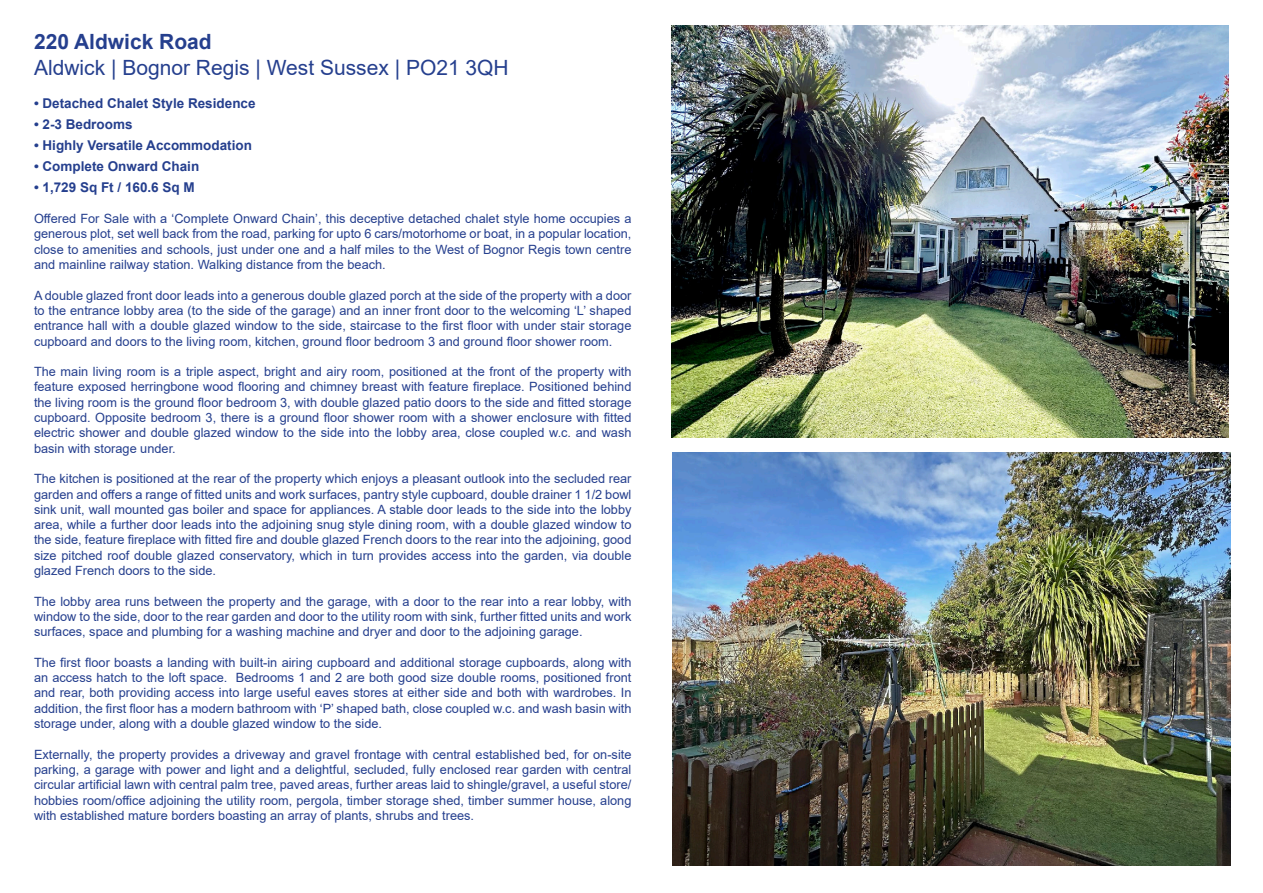
<style>
.page{position:relative;width:1263px;height:893px;background:#fff}
.page>*{position:absolute;margin:0;border:0;box-sizing:border-box;transform-origin:0 0}
.t1{font:21px "Arial";color:#253f8e}
.t2{font:700 21px "Arial";color:#253f8e}
.t3{font:700 13.5px "Arial";color:#253f8e}
.t4{font:12.75px/15.3px "Arial";color:#253f8e;text-align:justify}
</style>
<div class="page">
<img style="left:672px;top:26px;width:557px;height:412px">
<img style="left:673px;top:453px;width:557px;height:412px">
<h1 class="t2" style="left:34px;top:27px;width:179px">220 Aldwick Road</h1>
<h1 class="t1" style="left:34px;top:53px;width:476px">Aldwick | Bognor Regis | West Sussex | PO21 3QH</h1>
<p class="t3" style="left:34px;top:93px;width:223px">• Detached Chalet Style Residence</p>
<p class="t3" style="left:34px;top:114px;width:100px">• 2-3 Bedrooms</p>
<p class="t3" style="left:34px;top:135px;width:220px">• Highly Versatile Accommodation</p>
<p class="t3" style="left:34px;top:156px;width:167px">• Complete Onward Chain</p>
<p class="t3" style="left:34px;top:177px;width:162px">• 1,729 Sq Ft / 160.6 Sq M</p>
<p class="t4" style="left:34px;top:211px;width:599px">Offered For Sale with a ‘Complete Onward Chain’, this deceptive detached chalet style home occupies a generous plot, set well back from the road, parking for upto 6 cars/motorhome or boat, in a popular location, close to amenities and schools, just under one and a half miles to the West of Bognor Regis town centre and mainline railway station. Walking distance from the beach.</p>
<p class="t4" style="left:34px;top:287px;width:599px">A double glazed front door leads into a generous double glazed porch at the side of the property with a door to the entrance lobby area (to the side of the garage) and an inner front door to the welcoming ‘L’ shaped entrance hall with a double glazed window to the side, staircase to the first floor with under stair storage cupboard and doors to the living room, kitchen, ground floor bedroom 3 and ground floor shower room.</p>
<p class="t4" style="left:34px;top:364px;width:599px">The main living room is a triple aspect, bright and airy room, positioned at the front of the property with feature exposed herringbone wood flooring and chimney breast with feature fireplace. Positioned behind the living room is the ground floor bedroom 3, with double glazed patio doors to the side and fitted storage cupboard. Opposite bedroom 3, there is a ground floor shower room with a shower enclosure with fitted electric shower and double glazed window to the side into the lobby area, close coupled w.c. and wash basin with storage under.</p>
<p class="t4" style="left:34px;top:471px;width:599px">The kitchen is positioned at the rear of the property which enjoys a pleasant outlook into the secluded rear garden and offers a range of fitted units and work surfaces, pantry style cupboard, double drainer 1 1/2 bowl sink unit, wall mounted gas boiler and space for appliances. A stable door leads to the side into the lobby area, while a further door leads into the adjoining snug style dining room, with a double glazed window to the side, feature fireplace with fitted fire and double glazed French doors to the rear into the adjoining, good size pitched roof double glazed conservatory, which in turn provides access into the garden, via double glazed French doors to the side.</p>
<p class="t4" style="left:34px;top:593px;width:599px">The lobby area runs between the property and the garage, with a door to the rear into a rear lobby, with window to the side, door to the rear garden and door to the utility room with sink, further fitted units and work surfaces, space and plumbing for a washing machine and dryer and door to the adjoining garage.</p>
<p class="t4" style="left:34px;top:655px;width:599px">The first floor boasts a landing with built-in airing cupboard and additional storage cupboards, along with an access hatch to the loft space. Bedrooms 1 and 2 are both good size double rooms, positioned front and rear, both providing access into large useful eaves stores at either side and both with wardrobes. In addition, the first floor has a modern bathroom with ‘P’ shaped bath, close coupled w.c. and wash basin with storage under, along with a double glazed window to the side.</p>
<p class="t4" style="left:34px;top:746px;width:599px">Externally, the property provides a driveway and gravel frontage with central established bed, for on-site parking, a garage with power and light and a delightful, secluded, fully enclosed rear garden with central circular artificial lawn with central palm tree, paved areas, further areas laid to shingle/gravel, a useful store/ hobbies room/office adjoining the utility room, pergola, timber storage shed, timber summer house, along with established mature borders boasting an array of plants, shrubs and trees.</p>
</div>
